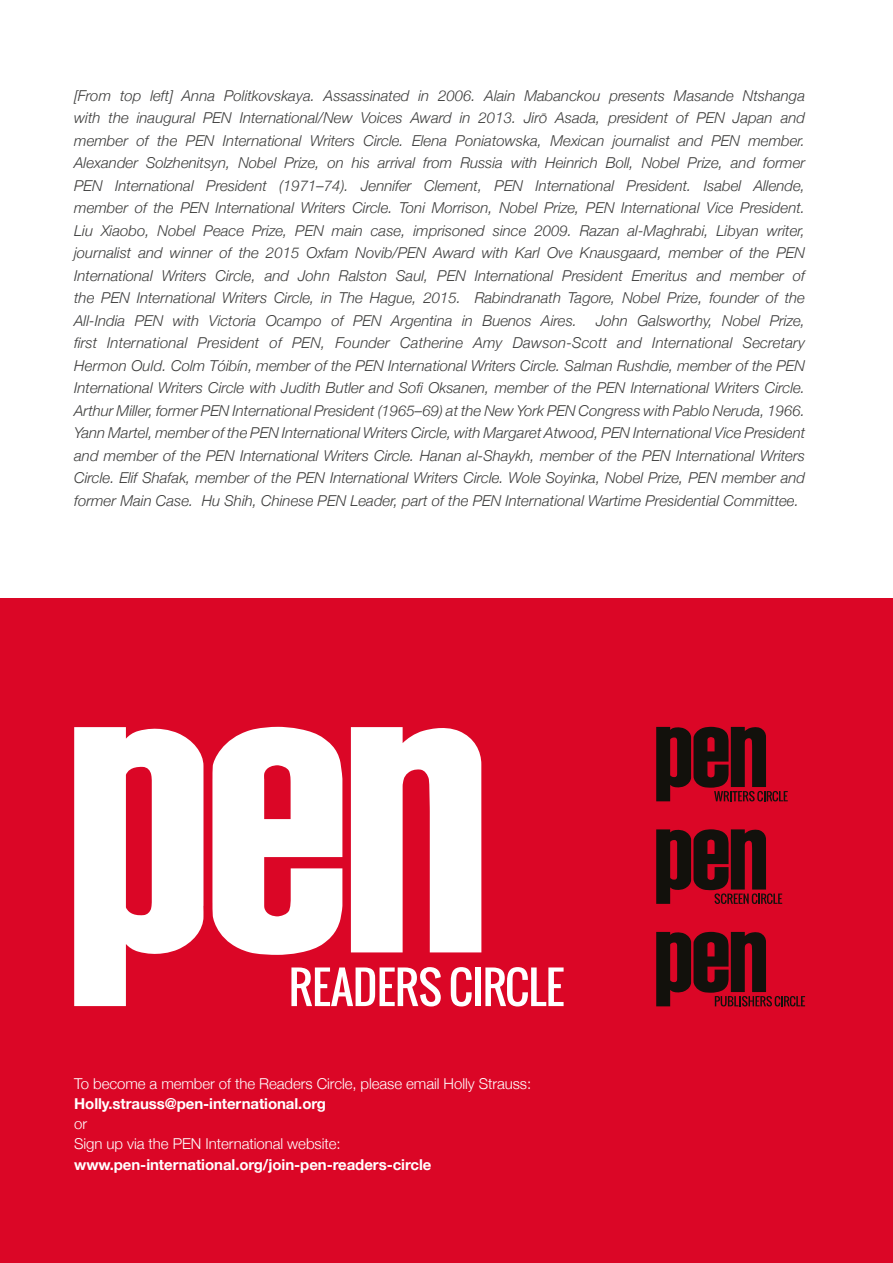
<style>
.page{position:relative;width:893px;height:1263px;background:#fff}
.page>*{position:absolute;margin:0;border:0;box-sizing:border-box;transform-origin:0 0}
.t1{font:italic 300 15px/22.5px "Helvetica Neue";color:#3c3c3b;text-align:justify}
.t2{font:300 15px/20.2px "Helvetica Neue";letter-spacing:-.005em;color:#fff}
.t3{font:700 15px "Helvetica Neue";letter-spacing:-.005em;color:#fff}
</style>
<div class="page">
<div style="left:0;top:599px;width:893px;height:664px;background:#db0626"></div>
<svg style="left:351px;top:727px;width:130px;height:225px"></svg>
<svg style="left:74px;top:727px;width:129px;height:279px"></svg>
<svg style="left:212px;top:727px;width:130px;height:228px"></svg>
<svg style="left:291px;top:967px;width:150px;height:39px"></svg>
<svg style="left:451px;top:967px;width:21px;height:39px"></svg>
<div style="left:475px;top:967px;width:6px;height:39px;background:#fff"></div>
<svg style="left:485px;top:967px;width:79px;height:39px"></svg>
<svg style="left:656px;top:931px;width:149px;height:75px"></svg>
<svg style="left:656px;top:829px;width:126px;height:75px"></svg>
<svg style="left:656px;top:726px;width:132px;height:75px"></svg>
<p class="t1" style="left:74px;top:83px;width:732px">[From top left] Anna Politkovskaya. Assassinated in 2006. Alain Mabanckou presents Masande Ntshanga with the inaugural PEN International/New Voices Award in 2013. Jirō Asada, president of PEN Japan and member of the PEN International Writers Circle. Elena Poniatowska, Mexican journalist and PEN member.<br>Alexander Solzhenitsyn, Nobel Prize, on his arrival from Russia with Heinrich Boll, Nobel Prize, and former PEN International President (1971–74). Jennifer Clement, PEN International President. Isabel Allende, member of the PEN International Writers Circle. Toni Morrison, Nobel Prize, PEN International Vice President.<br>Liu Xiaobo, Nobel Peace Prize, PEN main case, imprisoned since 2009. Razan al-Maghrabi, Libyan writer, journalist and winner of the 2015 Oxfam Novib/PEN Award with Karl Ove Knausgaard, member of the PEN International Writers Circle, and John Ralston Saul, PEN International President Emeritus and member of the PEN International Writers Circle, in The Hague, 2015. Rabindranath Tagore, Nobel Prize, founder of the All-India PEN with Victoria Ocampo of PEN Argentina in Buenos Aires.</p>
<p class="t1" style="left:74px;top:308px;width:732px;text-indent:522px">John Galsworthy, Nobel Prize, first International President of PEN, Founder Catherine Amy Dawson-Scott and International Secretary Hermon Ould. Colm Tóibín, member of the PEN International Writers Circle. Salman Rushdie, member of the PEN International Writers Circle with Judith Butler and Sofi Oksanen, member of the PEN International Writers Circle.<br>Arthur Miller, former PEN International President (1965–69) at the New York PEN Congress with Pablo Neruda, 1966.<br>Yann Martel, member of the PEN International Writers Circle, with Margaret Atwood, PEN International Vice President and member of the PEN International Writers Circle. Hanan al-Shaykh, member of the PEN International Writers Circle. Elif Shafak, member of the PEN International Writers Circle. Wole Soyinka, Nobel Prize, PEN member and former Main Case. Hu Shih, Chinese PEN Leader, part of the PEN International Wartime Presidential Committee.</p>
<p class="t2" style="left:74px;top:1072px;width:459px">To become a member of the Readers Circle, please email Holly Strauss:</p>
<p class="t3" style="left:74px;top:1092px;width:253px">Holly.strauss@pen-international.org</p>
<p class="t2" style="left:74px;top:1112px;width:268px">or<br>Sign up via the PEN International website:</p>
<p class="t3" style="left:74px;top:1152px;width:359px">www.pen-international.org/join-pen-readers-circle</p>
</div>
